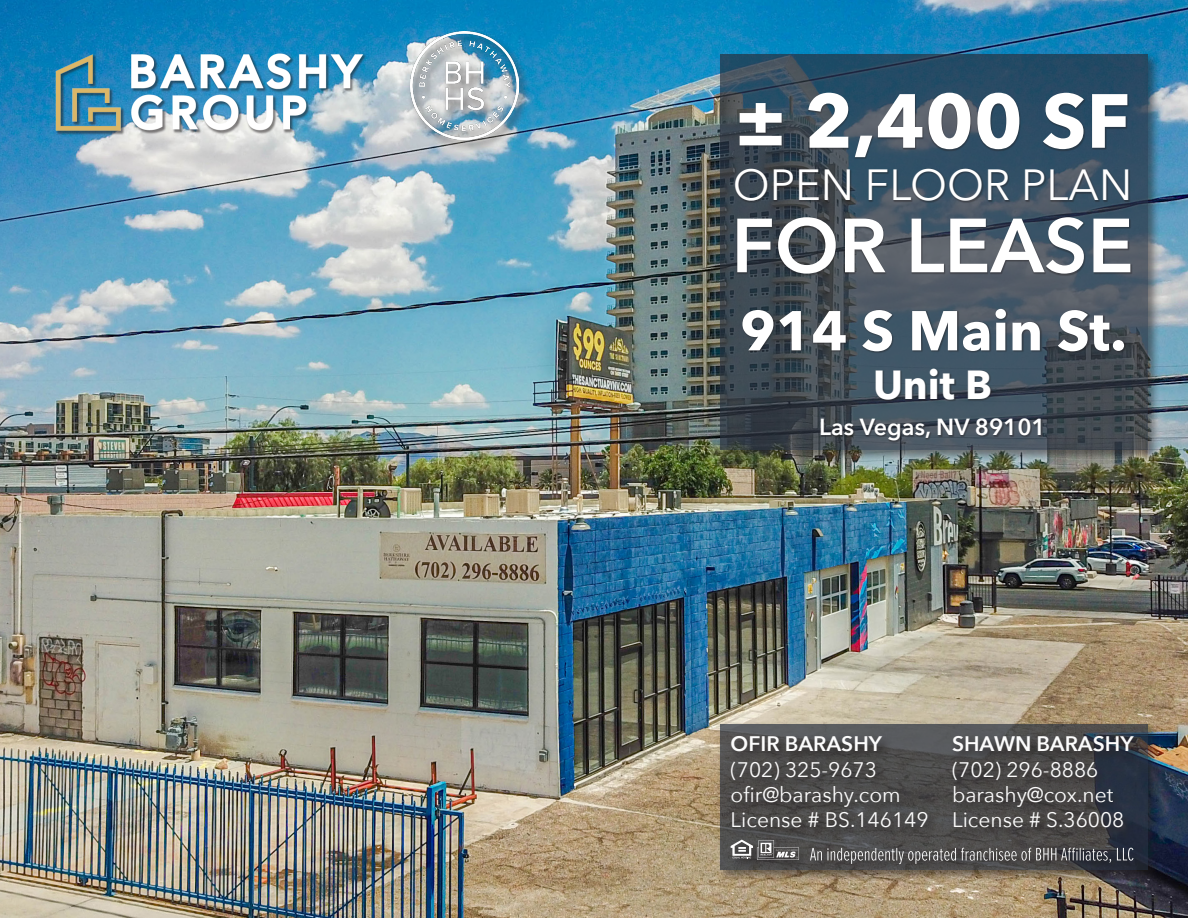
<style>
.page{position:relative;width:1188px;height:918px;background:#fff}
.page>*{position:absolute;margin:0;border:0;box-sizing:border-box;transform-origin:0 0}
.t1{font:700 75.75px "Avenir Next";color:#fff}
.t2{font:600 75.75px "Avenir Next";color:#fff}
.t3{font:700 55.5px "Avenir Next";color:#fff}
.t4{font:43.5px "Avenir Next";color:#fff}
.t5{font:700 40.5px "Avenir Next";color:#fff}
.t6{font:600 23.25px "Avenir Next";color:#fff}
.t7{font:21px "Avenir Next";color:#fcfcfc}
.t8{font:600 21px "Avenir Next";color:#fcfcfc}
</style>
<div class="page">
<img style="left:0;top:0;width:1188px;height:918px">
<img style="left:45px;top:36px;width:330px;height:108px">
<div style="left:717px;top:721px;width:443px;height:161px;background:#231f20;opacity:.75"></div>
<svg style="left:720px;top:724px;width:428px;height:146px;background:#515254"></svg>
<div style="left:727px;top:734px;width:211px;height:106px;background:#231f20;opacity:.85"></div>
<div style="left:949px;top:734px;width:195px;height:106px;background:#231f20;opacity:.85"></div>
<div style="left:407px;top:29px;width:123px;height:124px;background:#231f20;opacity:.75"></div>
<img style="left:411px;top:31px;width:108px;height:108px">
<div style="left:728px;top:837px;width:417px;height:39px;background:#231f20;opacity:.9"></div>
<svg style="left:810px;top:848px;width:323px;height:16px;background:#626263"></svg>
<svg style="left:731px;top:840px;width:68px;height:20px"></svg>
<div style="left:717px;top:51px;width:444px;height:412px;background:#231f20;opacity:.75"></div>
<svg style="left:720px;top:54px;width:428px;height:396px;background:#394d5d"></svg>
<div style="left:735px;top:93px;width:398px;height:183px;background:#231f20;opacity:.4"></div>
<div style="left:742px;top:309px;width:384px;height:134px;background:#231f20;opacity:.4"></div>
<p class="t1" style="left:735px;top:56px;width:397px">± 2,400 SF</p>
<p class="t4" style="left:733px;top:148px;width:401px">OPEN FLOOR PLAN</p>
<p class="t2" style="left:731px;top:181px;width:404px">FOR LEASE</p>
<p class="t3" style="left:740px;top:283px;width:388px">914 S Main St.</p>
<p class="t5" style="left:873px;top:350px;width:120px">Unit B</p>
<p class="t6" style="left:819px;top:407px;width:228px">Las Vegas, NV 89101</p>
<p class="t8" style="left:731px;top:726px;width:153px">OFIR BARASHY</p>
<p class="t7" style="left:731px;top:751px;width:148px">(702) 325-9673</p>
<p class="t7" style="left:731px;top:777px;width:172px">ofir@barashy.com</p>
<p class="t7" style="left:731px;top:802px;width:199px">License # BS.146149</p>
<p class="t8" style="left:952px;top:726px;width:183px">SHAWN BARASHY</p>
<p class="t7" style="left:952px;top:751px;width:148px">(702) 296-8886</p>
<p class="t7" style="left:952px;top:777px;width:163px">barashy@cox.net</p>
<p class="t7" style="left:952px;top:802px;width:174px">License # S.36008</p>
</div>
